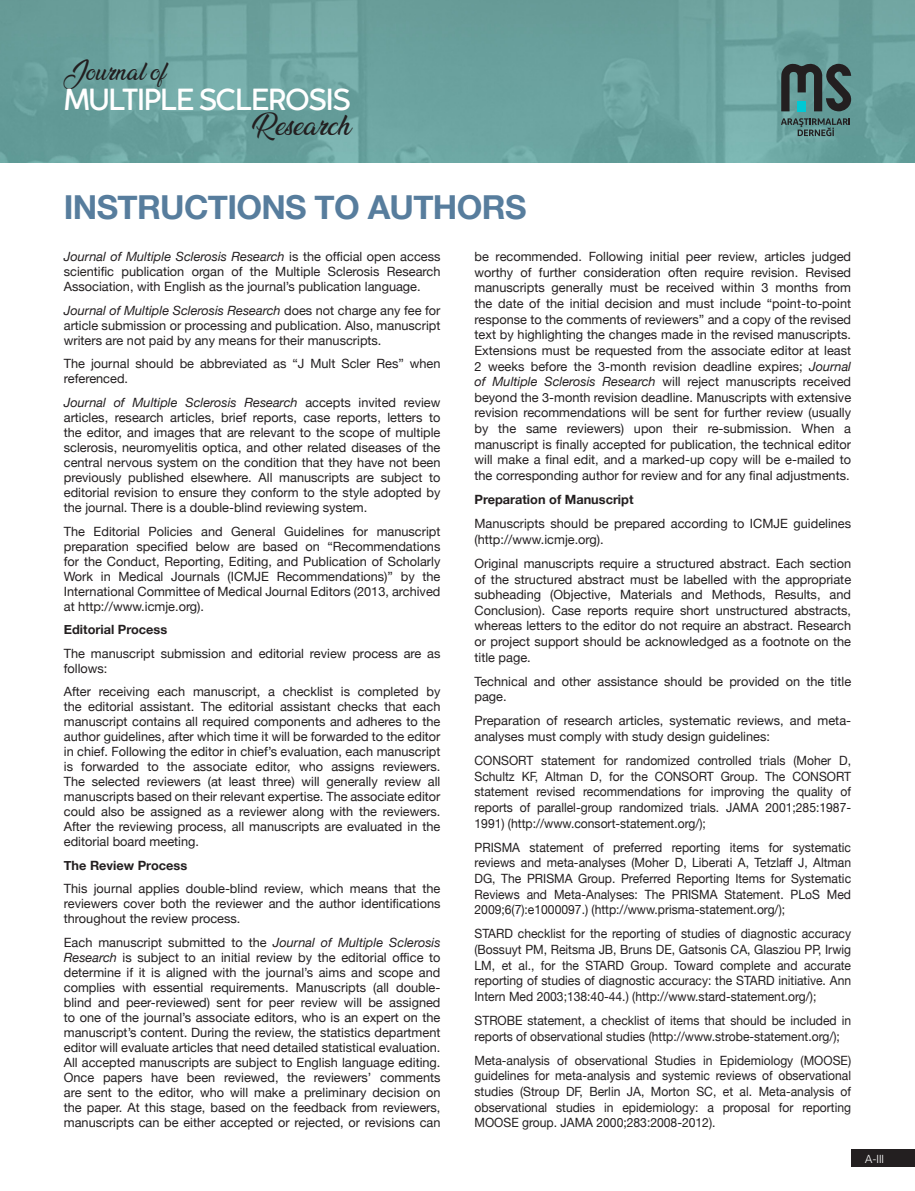
<style>
.page{position:relative;width:915px;height:1191px;background:#fff}
.page>*{position:absolute;margin:0;border:0;box-sizing:border-box;transform-origin:0 0}
.BASLIK{font:700 33px "Helvetica Neue";letter-spacing:-.02em;color:#577d9d}
.t1{font:500 29.7px "Cocogoose Classic Trial";letter-spacing:-.04em;color:#fff}
.t2{font:24.9px "Ananda";color:#231f20}
.t3{font:21.6px "Ananda";color:#231f20}
.t4{font:12.75px/15px "Helvetica Neue";color:#231f20;text-align:justify}
.t5{font:12.75px/15.6px "Helvetica Neue";color:#231f20;text-align:justify;scale:.95 1}
.t6{font:700 12.75px "Helvetica Neue";color:#231f20}
.t7{font:300 11.25px "Helvetica Neue";color:#fff}
.s1{font-style:italic}
</style>
<div class="page">
<img style="left:0;top:0;width:914px;height:162px">
<svg style="left:781px;top:62px;width:70px;height:49px;background:#415e5e"></svg>
<svg style="left:780px;top:118px;width:69px;height:18px"></svg>
<div style="left:850px;top:1149px;width:64px;height:17px;background:#231f20"></div>
<h3 class="t3" style="left:64px;top:60px;width:103px">Journal of</h3>
<h2 class="t1" style="left:64px;top:78px;width:288px">MULTIPLE SCLEROSIS</h2>
<h3 class="t2" style="left:252px;top:112px;width:100px">Research</h3>
<p class="BASLIK" style="left:64px;top:182px;width:464px">INSTRUCTIONS TO AUTHORS</p>
<p class="t4" style="left:64px;top:250px;width:378px"><span class="s1">Journal of Multiple Sclerosis Research</span> is the official open access scientific publication organ of the Multiple Sclerosis Research Association, with English as the journal’s publication language.</p>
<p class="t4" style="left:64px;top:303px;width:378px"><span class="s1">Journal of Multiple Sclerosis Research</span> does not charge any fee for article submission or processing and publication. Also, manuscript writers are not paid by any means for their manuscripts.</p>
<p class="t4" style="left:64px;top:357px;width:378px">The journal should be abbreviated as “J Mult Scler Res” when referenced.</p>
<p class="t4" style="left:64px;top:396px;width:378px"><span class="s1">Journal of Multiple Sclerosis Research</span> accepts invited review articles, research articles, brief reports, case reports, letters to the editor, and images that are relevant to the scope of multiple sclerosis, neuromyelitis optica, and other related diseases of the central nervous system on the condition that they have not been previously published elsewhere. All manuscripts are subject to editorial revision to ensure they conform to the style adopted by the journal. There is a double-blind reviewing system.</p>
<p class="t4" style="left:64px;top:524px;width:378px">The Editorial Policies and General Guidelines for manuscript preparation specified below are based on “Recommendations for the Conduct, Reporting, Editing, and Publication of Scholarly Work in Medical Journals (ICMJE Recommendations)” by the International Committee of Medical Journal Editors (2013, archived at http://www.icmje.org).</p>
<p class="t6" style="left:64px;top:619px;width:105px">Editorial Process</p>
<p class="t4" style="left:64px;top:646px;width:378px">The manuscript submission and editorial review process are as follows:</p>
<p class="t4" style="left:64px;top:685px;width:378px">After receiving each manuscript, a checklist is completed by the editorial assistant. The editorial assistant checks that each manuscript contains all required components and adheres to the author guidelines, after which time it will be forwarded to the editor in chief. Following the editor in chief’s evaluation, each manuscript is forwarded to the associate editor, who assigns reviewers.<br>The selected reviewers (at least three) will generally review all manuscripts based on their relevant expertise. The associate editor could also be assigned as a reviewer along with the reviewers.<br>After the reviewing process, all manuscripts are evaluated in the editorial board meeting.</p>
<p class="t6" style="left:64px;top:855px;width:125px">The Review Process</p>
<p class="t4" style="left:64px;top:882px;width:378px">This journal applies double-blind review, which means that the reviewers cover both the reviewer and the author identifications throughout the review process.</p>
<p class="t4" style="left:64px;top:935px;width:378px">Each manuscript submitted to the <span class="s1">Journal of Multiple Sclerosis Research</span> is subject to an initial review by the editorial office to determine if it is aligned with the journal’s aims and scope and complies with essential requirements. Manuscripts (all double&shy;blind and peer-reviewed) sent for peer review will be assigned to one of the journal’s associate editors, who is an expert on the manuscript’s content. During the review, the statistics department editor will evaluate articles that need detailed statistical evaluation.<br>All accepted manuscripts are subject to English language editing.<br>Once papers have been reviewed, the reviewers’ comments are sent to the editor, who will make a preliminary decision on the paper. At this stage, based on the feedback from reviewers, manuscripts can be either accepted or rejected, or revisions can</p>
<p class="t4" style="left:474px;top:250px;width:378px;line-height:15.6px">be recommended. Following initial peer review, articles judged worthy of further consideration often require revision. Revised manuscripts generally must be received within 3 months from the date of the initial decision and must include “point-to-point response to the comments of reviewers” and a copy of the revised text by highlighting the changes made in the revised manuscripts.<br>Extensions must be requested from the associate editor at least 2 weeks before the 3-month revision deadline expires; <span class="s1">Journal of Multiple Sclerosis Research</span> will reject manuscripts received beyond the 3-month revision deadline. Manuscripts with extensive revision recommendations will be sent for further review (usually by the same reviewers) upon their re-submission. When a manuscript is finally accepted for publication, the technical editor will make a final edit, and a marked-up copy will be e-mailed to the corresponding author for review and for any final adjustments.</p>
<p class="t6" style="left:474px;top:489px;width:160px">Preparation of Manuscript</p>
<p class="t4" style="left:474px;top:516px;width:378px;line-height:15.6px">Manuscripts should be prepared according to ICMJE guidelines (http://www.icmje.org).</p>
<p class="t4" style="left:474px;top:556px;width:378px;line-height:15.6px">Original manuscripts require a structured abstract. Each section of the structured abstract must be labelled with the appropriate subheading (Objective, Materials and Methods, Results, and Conclusion). Case reports require short unstructured abstracts, whereas letters to the editor do not require an abstract. Research or project support should be acknowledged as a footnote on the title page.</p>
<p class="t4" style="left:474px;top:674px;width:378px;line-height:15.6px">Technical and other assistance should be provided on the title page.</p>
<p class="t4" style="left:474px;top:714px;width:378px;line-height:15.6px">Preparation of research articles, systematic reviews, and meta&shy;analyses must comply with study design guidelines:</p>
<p class="t5" style="left:474px;top:753px;width:398px">CONSORT statement for randomized controlled trials (Moher D, Schultz KF, Altman D, for the CONSORT Group. The CONSORT statement revised recommendations for improving the quality of reports of parallel-group randomized trials. JAMA 2001;285:1987- 1991) (http://www.consort-statement.org/);</p>
<p class="t5" style="left:474px;top:840px;width:398px">PRISMA statement of preferred reporting items for systematic reviews and meta-analyses (Moher D, Liberati A, Tetzlaff J, Altman DG, The PRISMA Group. Preferred Reporting Items for Systematic Reviews and Meta-Analyses: The PRISMA Statement. PLoS Med 2009;6(7):e1000097.) (http://www.prisma-statement.org/);</p>
<p class="t5" style="left:474px;top:926px;width:398px">STARD checklist for the reporting of studies of diagnostic accuracy (Bossuyt PM, Reitsma JB, Bruns DE, Gatsonis CA, Glasziou PP, Irwig LM, et al., for the STARD Group. Toward complete and accurate reporting of studies of diagnostic accuracy: the STARD initiative. Ann Intern Med 2003;138:40-44.) (http://www.stard-statement.org/);</p>
<p class="t5" style="left:474px;top:1013px;width:398px">STROBE statement, a checklist of items that should be included in reports of observational studies (http://www.strobe-statement.org/);</p>
<p class="t5" style="left:474px;top:1053px;width:398px">Meta-analysis of observational Studies in Epidemiology (MOOSE) guidelines for meta-analysis and systemic reviews of observational studies (Stroup DF, Berlin JA, Morton SC, et al. Meta-analysis of observational studies in epidemiology: a proposal for reporting MOOSE group. JAMA 2000;283:2008-2012).</p>
<p class="t7" style="left:864px;top:1149px;width:20px">A-III</p>
</div>
